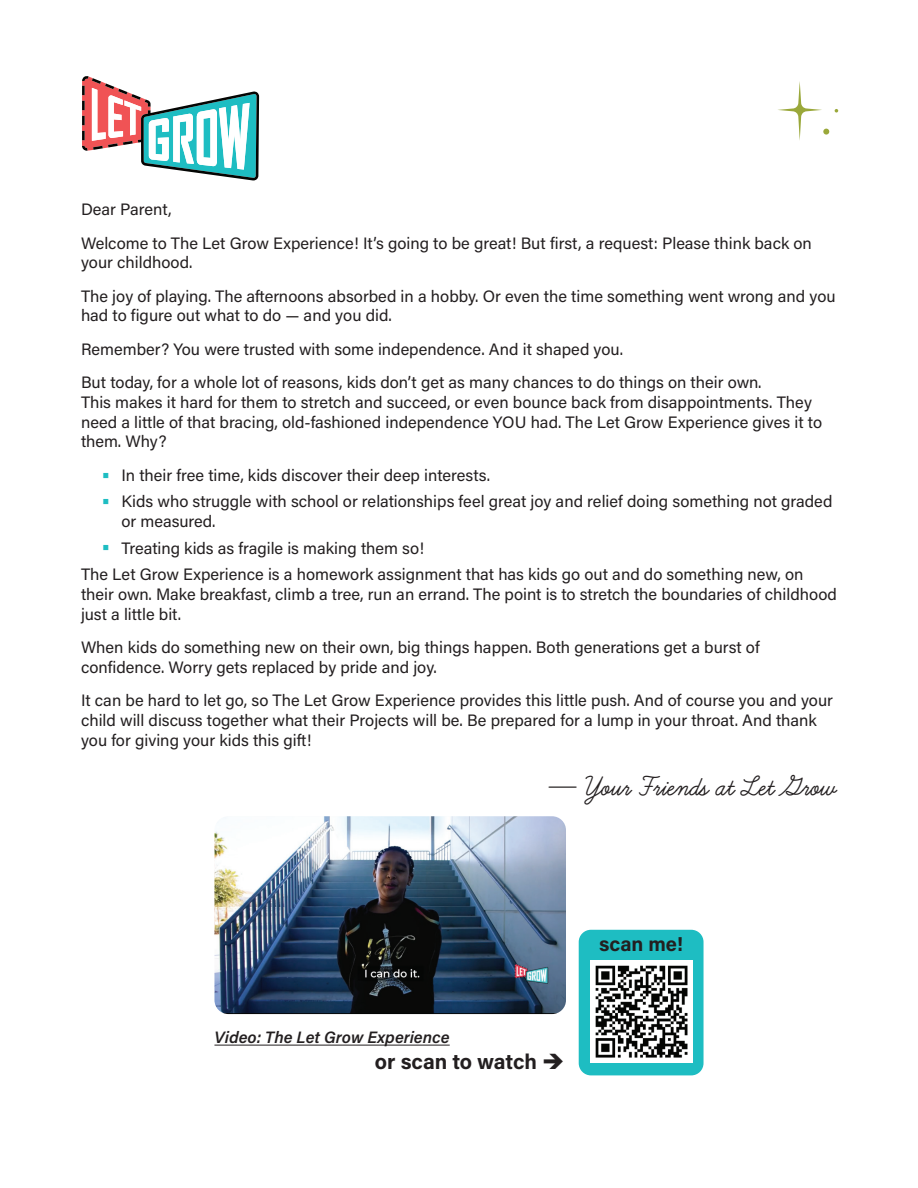
<style>
.page{position:relative;width:918px;height:1188px;background:#fff}
.page>*{position:absolute;margin:0;border:0;box-sizing:border-box;transform-origin:0 0}
.signature{font:700 30px "Learning Curve";color:#231f20}
.theme{font:700 21.15px "Acumin Pro";letter-spacing:-.005em;color:#231f20}
.theme-2{font:700 20.1px "Acumin Pro";color:#231f20}
.letter_body{font:16.5px/19.8px "Acumin Pro";color:#231f20}
.theme-3{font:italic 600 16.5px "Acumin Pro";color:#231f20}
.s1{font-size:25.5px;color:#1ebdc2}
</style>
<div class="page">
<svg style="left:82px;top:76px;width:177px;height:105px"></svg>
<img style="left:214px;top:816px;width:352px;height:198px">
<hr style="left:214px;top:1045px;width:236px;height:1px;background:#231f20">
<div style="left:579px;top:930px;width:125px;height:145px;background:#1ebdc2;border-radius:12px"></div>
<img style="left:590px;top:960px;width:102px;height:102px">
<svg style="left:778px;top:81px;width:51px;height:59px"></svg>
<svg style="left:835px;top:109px;width:3px;height:4px"></svg>
<p class="letter_body" style="left:81px;top:199px;width:92px">Dear Parent,</p>
<p class="letter_body" style="left:81px;top:232px;width:732px">Welcome to The Let Grow Experience! It’s going to be great! But first, a request: Please think back on your childhood.</p>
<p class="letter_body" style="left:81px;top:285px;width:756px">The joy of playing. The afternoons absorbed in a hobby. Or even the time something went wrong and you had to figure out what to do — and you did.</p>
<p class="letter_body" style="left:81px;top:338px;width:544px">Remember? You were trusted with some independence. And it shaped you.</p>
<p class="letter_body" style="left:81px;top:372px;width:743px">But today, for a whole lot of reasons, kids don’t get as many chances to do things on their own.<br>This makes it hard for them to stretch and succeed, or even bounce back from disappointments. They need a little of that bracing, old-fashioned independence YOU had. The Let Grow Experience gives it to them. Why?</p>
<p class="letter_body" style="left:101px;top:464px;width:390px"><span class="s1">•</span> In their free time, kids discover their deep interests.</p>
<p class="letter_body" style="left:122px;top:491px;width:712px;text-indent:-20px"><span class="s1">•</span> Kids who struggle with school or relationships feel great joy and relief doing something not graded or measured.</p>
<p class="letter_body" style="left:101px;top:537px;width:324px"><span class="s1">•</span> Treating kids as fragile is making them so!</p>
<p class="letter_body" style="left:81px;top:564px;width:757px">The Let Grow Experience is a homework assignment that has kids go out and do something new, on their own. Make breakfast, climb a tree, run an errand. The point is to stretch the boundaries of childhood just a little bit.</p>
<p class="letter_body" style="left:81px;top:637px;width:680px">When kids do something new on their own, big things happen. Both generations get a burst of confidence. Worry gets replaced by pride and joy.</p>
<p class="letter_body" style="left:81px;top:690px;width:754px">It can be hard to let go, so The Let Grow Experience provides this little push. And of course you and your child will discuss together what their Projects will be. Be prepared for a lump in your throat. And thank you for giving your kids this gift!</p>
<p class="signature" style="left:548px;top:770px;width:291px">— Your Friends at Let Grow</p>
<p class="theme-3" style="left:214px;top:1026px;width:237px">Video: The Let Grow Experience</p>
<p class="theme" style="left:375px;top:1047px;width:191px">or scan to watch ➔</p>
<p class="theme-2" style="left:599px;top:930px;width:85px">scan me!</p>
</div>
